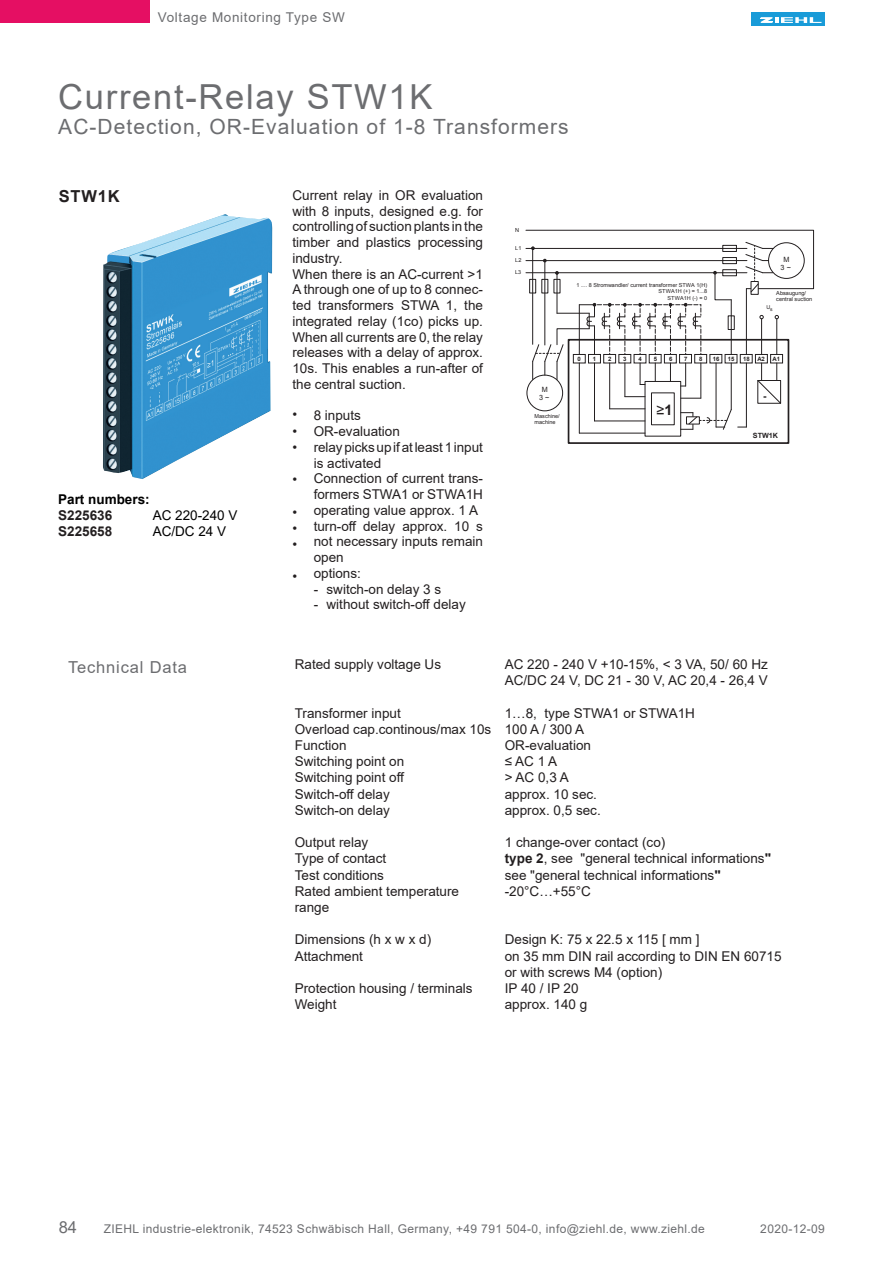
<style>
.page{position:relative;width:893px;height:1263px;background:#fff}
.page>*{position:absolute;margin:0;border:0;box-sizing:border-box;transform-origin:0 0}
.t1{font:34.5px "Arial";letter-spacing:.05em;color:#6c6d70}
.t2{font:21px "Arial";letter-spacing:.05em;color:#6c6d70}
.t3{font:16.5px "Arial";letter-spacing:.05em;color:#6c6d70}
.t4{font:700 16.5px "Arial";letter-spacing:.05em;color:#231f20}
.t5{font:14.4px "Arial";color:#231f20}
.t6{font:13.5px/15.8px "Arial";color:#231f20;text-align:justify}
.t7{font:13.5px "Arial";letter-spacing:.05em;color:#6c6d70}
.t8{font:13.5px "Arial";color:#000}
.t9{font:700 13.5px "Arial";color:#231f20}
.t10{font:700 13.5px "Arial";color:#000}
.t11{font:12px "Arial";letter-spacing:.03em;color:#6c6d70}
.t12{font:7.2px/8.2px "Arial";color:#231f20;text-align:center}
.t13{font:700 7.2px "Arial";letter-spacing:.005em;color:#231f20}
.t14{font:700 6px "Arial";letter-spacing:.005em;color:#231f20}
.t15{font:5.55px/6.3px "Arial";letter-spacing:.005em;color:#231f20}
.t16{font:5.4px "Arial";color:#231f20}
.t17{font:700 5.4px "Arial";color:#231f20}
.s1{font-family:"Arial Unicode MS"}
.s2{font-weight:700}
</style>
<div class="page">
<div style="left:751px;top:12px;width:73px;height:14px;background:#199bd8"></div>
<svg style="left:761px;top:17px;width:60px;height:6px"></svg>
<div style="left:568px;top:339px;width:221px;height:105px;border:2px solid #231f20"></div>
<hr style="left:579px;top:363px;width:1px;height:70px;background:#231f20">
<hr style="left:579px;top:433px;width:66px;height:1px;background:#231f20">
<svg style="left:525px;top:230px;width:289px;height:200px"></svg>
<div style="left:0;top:0;width:149px;height:22px;background:#e50f63"></div>
<img style="left:103px;top:214px;width:170px;height:265px">
<p class="t7" style="left:158px;top:8px;width:188px">Voltage Monitoring Type SW</p>
<p class="t1" style="left:58px;top:73px;width:376px">Current-Relay STW1K</p>
<p class="t2" style="left:58px;top:112px;width:512px">AC-Detection, OR-Evaluation of 1-8 Transformers</p>
<p class="t4" style="left:59px;top:185px;width:63px">STW1K</p>
<p class="t10" style="left:58px;top:490px;width:93px">Part numbers:</p>
<p class="t9" style="left:58px;top:506px;width:56px">S225636</p>
<p class="t8" style="left:153px;top:506px;width:86px">AC 220-240 V</p>
<p class="t9" style="left:58px;top:522px;width:56px">S225658</p>
<p class="t8" style="left:153px;top:522px;width:75px">AC/DC 24 V</p>
<p class="t6" style="left:292px;top:187px;width:192px">Current relay in OR evaluation with 8 inputs, designed e.g. for controlling of suction plants in the timber and plastics processing industry.</p>
<p class="t6" style="left:292px;top:266px;width:192px">When there is an AC-current &gt;1<br>A through one of up to 8 connec&shy;ted transformers STWA 1, the integrated relay (1co) picks up.<br>When all currents are 0, the relay releases with a delay of approx.<br>10s. This enables a run-after of the central suction.</p>
<p class="t6" style="left:314px;top:408px;width:49px">8 inputs</p>
<p class="t6" style="left:314px;top:423px;width:88px">OR-evaluation</p>
<p class="t6" style="left:314px;top:439px;width:171px">relay picks up if at least 1 input is activated</p>
<p class="t6" style="left:314px;top:471px;width:171px">Connection of current trans&shy;formers STWA1 or STWA1H</p>
<p class="t6" style="left:314px;top:502px;width:166px">operating value approx. 1 A</p>
<p class="t6" style="left:314px;top:518px;width:171px">turn-off delay approx. 10 s not necessary inputs remain open</p>
<p class="t6" style="left:314px;top:565px;width:49px">options:</p>
<p class="t6" style="left:314px;top:581px;width:129px">- switch-on delay 3 s</p>
<p class="t6" style="left:314px;top:597px;width:154px">- without switch-off delay</p>
<p class="t6" style="left:292px;top:407px;width:6px">•</p>
<p class="t6" style="left:292px;top:423px;width:6px">•</p>
<p class="t6" style="left:292px;top:439px;width:6px">•</p>
<p class="t6" style="left:292px;top:471px;width:6px">•</p>
<p class="t6" style="left:292px;top:504px;width:6px">•</p>
<p class="t6" style="left:292px;top:520px;width:6px">•</p>
<p class="t6" style="left:292px;top:536px;width:6px">•</p>
<p class="t6" style="left:292px;top:569px;width:6px">•</p>
<p class="t15" style="left:515px;top:227px;width:6px">N</p>
<p class="t15" style="left:515px;top:242px;width:8px;line-height:12.1px">L1<br>L2</p>
<p class="t16" style="left:515px;top:268px;width:8px">L3</p>
<p class="t15" style="left:576px;top:282px;width:132px;text-align:right">1 .... 8 Stromwandler/ current transformer STWA 1(H)<br>STWA1H (+) = 1...8<br>STWA1H (-) = 0</p>
<p class="t12" style="left:781px;top:255px;width:12px">M<br>3 <span class="s1">~</span></p>
<p class="t15" style="left:776px;top:290px;width:38px">Absaugung/ central suction</p>
<p class="t16" style="left:766px;top:304px;width:8px">U<sub>s</sub></p>
<p class="t12" style="left:539px;top:385px;width:12px">M<br>3 <span class="s1">~</span></p>
<p class="t15" style="left:535px;top:413px;width:27px">Maschine/ machine</p>
<p class="t14" style="left:578px;top:355px;width:5px">0</p>
<p class="t14" style="left:593px;top:355px;width:5px">1</p>
<p class="t14" style="left:608px;top:355px;width:5px">2</p>
<p class="t14" style="left:623px;top:355px;width:5px">3</p>
<p class="t14" style="left:639px;top:355px;width:5px">4</p>
<p class="t14" style="left:654px;top:355px;width:5px">5</p>
<p class="t14" style="left:669px;top:355px;width:5px">6</p>
<p class="t14" style="left:684px;top:355px;width:5px">7</p>
<p class="t14" style="left:699px;top:355px;width:5px">8</p>
<p class="t14" style="left:713px;top:355px;width:8px">16</p>
<p class="t14" style="left:728px;top:355px;width:8px">15</p>
<p class="t14" style="left:743px;top:355px;width:8px">18</p>
<p class="t14" style="left:757px;top:355px;width:9px">A2</p>
<p class="t14" style="left:772px;top:355px;width:9px">A1</p>
<p class="t17" style="left:763px;top:393px;width:5px">=</p>
<p class="t5" style="left:656px;top:400px;width:17px">≥<span class="s2">1</span></p>
<p class="t13" style="left:753px;top:430px;width:27px">STW1K</p>
<p class="t3" style="left:68px;top:655px;width:120px">Technical Data</p>
<p class="t6" style="left:295px;top:656px;width:148px">Rated supply voltage Us</p>
<p class="t6" style="left:295px;top:705px;width:108px">Transformer input</p>
<p class="t6" style="left:295px;top:721px;width:198px">Overload cap.continous/max 10s</p>
<p class="t6" style="left:295px;top:737px;width:53px">Function</p>
<p class="t6" style="left:295px;top:753px;width:111px">Switching point on</p>
<p class="t6" style="left:295px;top:770px;width:111px">Switching point off</p>
<p class="t6" style="left:295px;top:786px;width:96px">Switch-off delay</p>
<p class="t6" style="left:295px;top:802px;width:97px">Switch-on delay</p>
<p class="t6" style="left:295px;top:834px;width:75px">Output relay</p>
<p class="t6" style="left:295px;top:851px;width:93px">Type of contact</p>
<p class="t6" style="left:295px;top:867px;width:91px">Test conditions</p>
<p class="t6" style="left:295px;top:883px;width:166px;line-height:16.2px">Rated ambient temperature range</p>
<p class="t6" style="left:295px;top:932px;width:138px">Dimensions (h x w x d)</p>
<p class="t6" style="left:295px;top:948px;width:70px">Attachment</p>
<p class="t6" style="left:295px;top:980px;width:179px">Protection housing / terminals</p>
<p class="t6" style="left:295px;top:996px;width:43px">Weight</p>
<p class="t6" style="left:505px;top:656px;width:265px">AC 220 - 240 V +10-15%, &lt; 3 VA, 50/ 60 Hz</p>
<p class="t6" style="left:505px;top:672px;width:265px">AC/DC 24 V, DC 21 - 30 V, AC 20,4 - 26,4 V</p>
<p class="t6" style="left:505px;top:705px;width:192px">1…8, type STWA1 or STWA1H</p>
<p class="t6" style="left:505px;top:721px;width:81px">100 A / 300 A</p>
<p class="t6" style="left:505px;top:737px;width:88px">OR-evaluation</p>
<p class="t6" style="left:505px;top:753px;width:54px">≤ AC 1 A</p>
<p class="t6" style="left:505px;top:770px;width:66px">&gt; AC 0,3 A</p>
<p class="t6" style="left:505px;top:786px;width:94px">approx. 10 sec.</p>
<p class="t6" style="left:505px;top:802px;width:98px">approx. 0,5 sec.</p>
<p class="t6" style="left:505px;top:834px;width:162px">1 change-over contact (co)</p>
<p class="t6" style="left:505px;top:851px;width:268px"><span class="s2">type 2</span>, see "general technical informations<span class="s2">"</span></p>
<p class="t6" style="left:505px;top:867px;width:218px">see "general technical informations<span class="s2">"</span></p>
<p class="t6" style="left:505px;top:883px;width:88px">-20°C…+55°C</p>
<p class="t6" style="left:505px;top:932px;width:196px">Design K: 75 x 22.5 x 115 [ mm ]</p>
<p class="t6" style="left:505px;top:948px;width:278px">on 35 mm DIN rail according to DIN EN 60715</p>
<p class="t6" style="left:505px;top:964px;width:159px">or with screws M4 (option)</p>
<p class="t6" style="left:505px;top:980px;width:75px">IP 40 / IP 20</p>
<p class="t6" style="left:505px;top:996px;width:84px">approx. 140 g</p>
<p class="t3" style="left:59px;top:1216px;width:20px">84</p>
<p class="t11" style="left:104px;top:1220px;width:603px">ZIEHL industrie-elektronik, 74523 Schwäbisch Hall, Germany, +49 791 504-0, info@ziehl.de, www.ziehl.de</p>
<p class="t11" style="left:760px;top:1221px;width:66px">2020-12-09</p>
</div>
